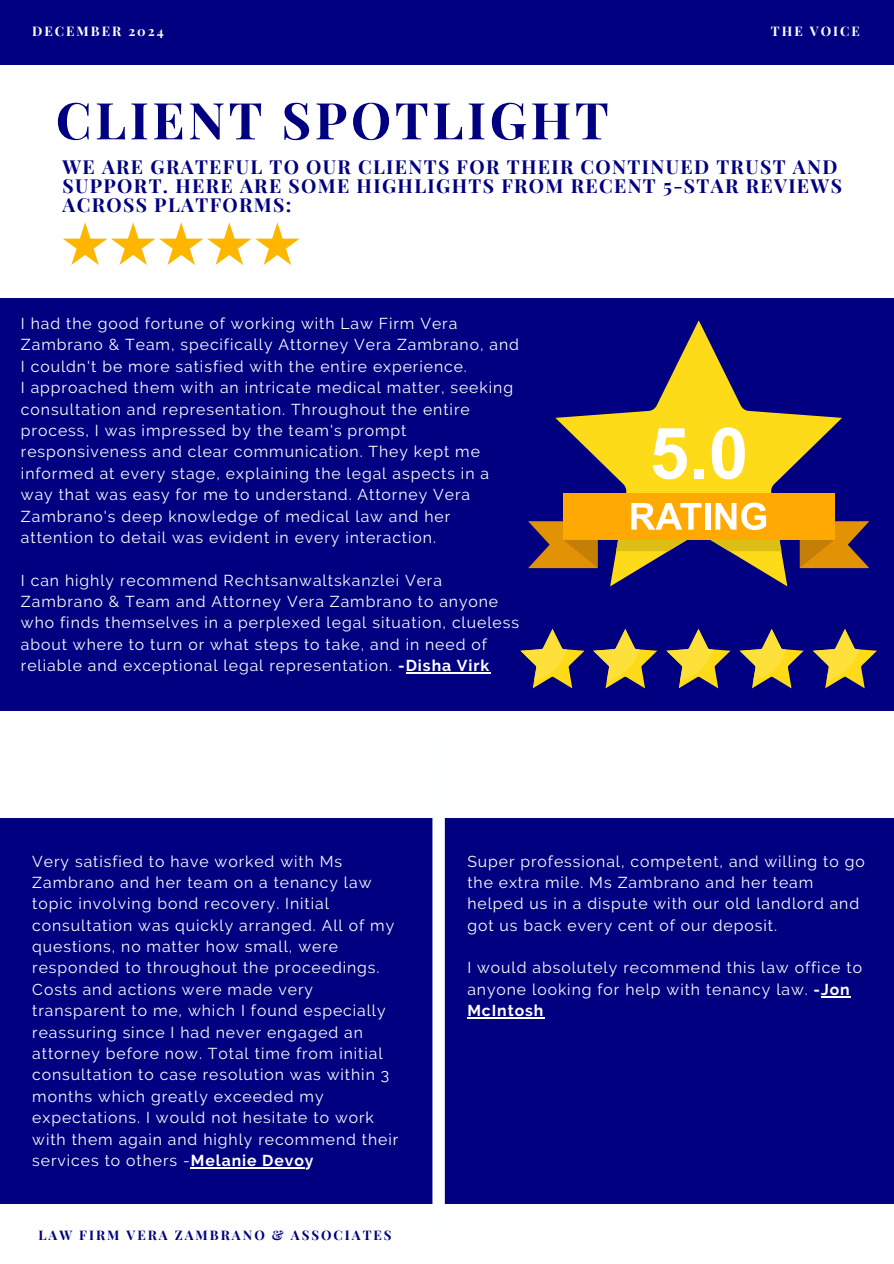
<style>
.page{position:relative;width:894px;height:1264px;background:#fff}
.page>*{position:absolute;margin:0;border:0;box-sizing:border-box;transform-origin:0 0}
.t1{font:700 50.85px "Playfair Display";letter-spacing:.07em;color:#000080}
.t2{font:700 19.35px/19.2px "Playfair Display";letter-spacing:.07em;color:#000080}
.t3{font:15.75px/21.3px "Raleway";letter-spacing:.06em;color:#fff}
.t4{font:700 13.2px "Playfair Display";letter-spacing:.15em;color:#000080}
.t5{font:700 13.2px "Playfair Display";letter-spacing:.15em;color:#fff}
.t6{font:700 13.2px "Playfair Display";letter-spacing:.15em;color:#fcffff}
.s1{font-weight:700}
</style>
<div class="page">
<div style="left:0;top:0;width:893px;height:64px;background:#000080"></div>
<div style="left:0;top:298px;width:893px;height:412px;background:#000080"></div>
<div style="left:0;top:818px;width:893px;height:385px;background:#000080"></div>
<div style="left:432px;top:735px;width:12px;height:492px;background:#fcffff"></div>
<svg style="left:63px;top:222px;width:236px;height:43px"></svg>
<svg style="left:593px;top:629px;width:64px;height:59px"></svg>
<svg style="left:520px;top:629px;width:64px;height:59px"></svg>
<svg style="left:666px;top:629px;width:64px;height:59px"></svg>
<svg style="left:739px;top:629px;width:64px;height:59px"></svg>
<svg style="left:813px;top:629px;width:63px;height:59px"></svg>
<svg style="left:555px;top:320px;width:286px;height:266px"></svg>
<svg style="left:652px;top:428px;width:34px;height:51px;background:#feef99"></svg>
<div style="left:694px;top:469px;width:9px;height:9px;background:#fff"></div>
<svg style="left:711px;top:427px;width:33px;height:52px;background:#fef0a2"></svg>
<svg style="left:799px;top:521px;width:70px;height:47px"></svg>
<div style="left:562px;top:493px;width:272px;height:47px;background:#ffa902"></div>
<svg style="left:528px;top:521px;width:69px;height:47px"></svg>
<svg style="left:631px;top:503px;width:70px;height:26px"></svg>
<div style="left:704px;top:503px;width:6px;height:26px;background:#fff"></div>
<svg style="left:715px;top:502px;width:51px;height:28px"></svg>
<svg style="left:616px;top:540px;width:71px;height:11px"></svg>
<svg style="left:710px;top:540px;width:71px;height:11px"></svg>
<hr style="left:191px;top:1166px;width:114px;height:2px;background:#fff">
<hr style="left:820px;top:995px;width:30px;height:2px;background:#fff">
<hr style="left:467px;top:1017px;width:77px;height:1px;background:#fff">
<hr style="left:405px;top:672px;width:85px;height:1px;background:#fff">
<p class="t5" style="left:32px;top:22px;width:133px">DECEMBER 2024</p>
<p class="t6" style="left:770px;top:22px;width:90px">THE VOICE</p>
<h3 class="t1" style="left:56px;top:84px;width:554px">CLIENT SPOTLIGHT</h3>
<h3 class="t2" style="left:62px;top:156px;width:780px">WE ARE GRATEFUL TO OUR CLIENTS FOR THEIR CONTINUED TRUST AND<br>SUPPORT. HERE ARE SOME HIGHLIGHTS FROM RECENT 5-STAR REVIEWS<br>ACROSS PLATFORMS:</h3>
<p class="t3" style="left:21px;top:313px;width:499px">I had the good fortune of working with Law Firm Vera Zambrano &amp; Team, specifically Attorney Vera Zambrano, and I couldn't be more satisfied with the entire experience.<br>I approached them with an intricate medical matter, seeking consultation and representation. Throughout the entire process, I was impressed by the team's prompt responsiveness and clear communication. They kept me informed at every stage, explaining the legal aspects in a way that was easy for me to understand. Attorney Vera Zambrano's deep knowledge of medical law and her attention to detail was evident in every interaction.</p>
<p class="t3" style="left:21px;top:569px;width:499px">I can highly recommend Rechtsanwaltskanzlei Vera Zambrano &amp; Team and Attorney Vera Zambrano to anyone who finds themselves in a perplexed legal situation, clueless about where to turn or what steps to take, and in need of reliable and exceptional legal representation. <span class="s1">-Disha Virk</span></p>
<h2 class="t3" style="left:32px;top:850px;width:367px">Very satisfied to have worked with Ms Zambrano and her team on a tenancy law topic involving bond recovery. Initial consultation was quickly arranged. All of my questions, no matter how small, were responded to throughout the proceedings.<br>Costs and actions were made very transparent to me, which I found especially reassuring since I had never engaged an attorney before now. Total time from initial consultation to case resolution was within 3 months which greatly exceeded my expectations. I would not hesitate to work with them again and highly recommend their services to others -<span class="s1">Melanie Devoy</span></h2>
<p class="t3" style="left:467px;top:850px;width:399px">Super professional, competent, and willing to go the extra mile. Ms Zambrano and her team helped us in a dispute with our old landlord and got us back every cent of our deposit.</p>
<p class="t3" style="left:467px;top:957px;width:396px">I would absolutely recommend this law office to anyone looking for help with tenancy law. <span class="s1">-Jon<br>McIntosh</span></p>
<h1 class="t4" style="left:38px;top:1225px;width:354px">LAW FIRM VERA ZAMBRANO &amp; ASSOCIATES</h1>
</div>
